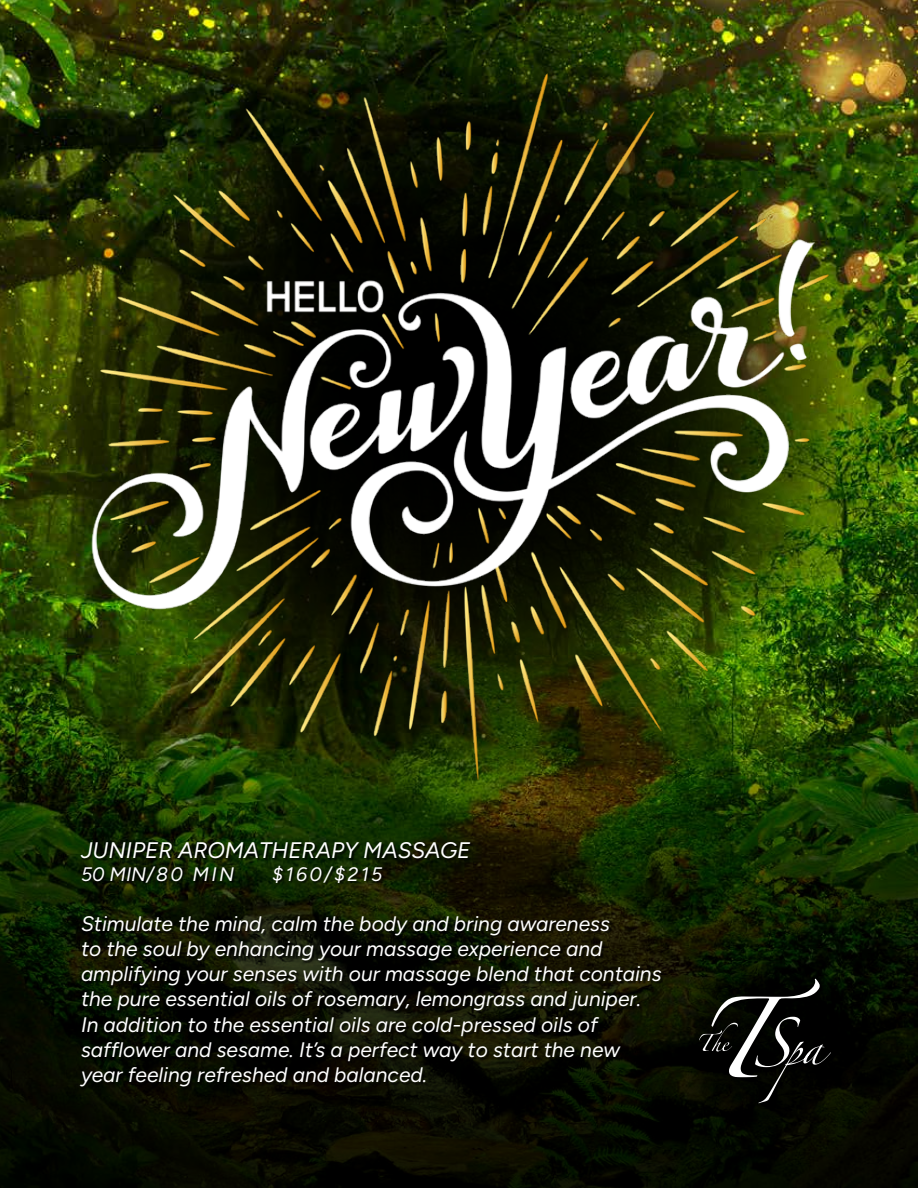
<style>
.page{position:relative;width:918px;height:1188px;background:#fff}
.page>*{position:absolute;margin:0;border:0;box-sizing:border-box;transform-origin:0 0}
.t1{font:italic 22.5px "Figtree";color:#fff}
.t2{font:italic 21px/25.2px "Figtree";color:#fff}
.t3{font:italic 19.5px "Figtree";letter-spacing:.06em;color:#fff}
.t4{font:italic 19.5px "Figtree";letter-spacing:.12em;color:#fff}
</style>
<div class="page">
<img style="left:0;top:0;width:918px;height:633px">
<svg style="left:0;top:633px;width:918px;height:555px;background:#0e1c01"></svg>
<div style="left:80px;top:843px;width:584px;height:247px;background:#000;opacity:.75"></div>
<svg style="left:663px;top:939px;width:204px;height:204px;background:#060b00"></svg>
<div style="left:700px;top:980px;width:134px;height:127px;background:#000"></div>
<svg style="left:699px;top:979px;width:132px;height:124px"></svg>
<img style="left:73px;top:12px;width:787px;height:786px">
<p class="t1" style="left:81px;top:838px;width:391px">JUNIPER AROMATHERAPY MASSAGE</p>
<p class="t3" style="left:81px;top:863px;width:155px">50 MIN/80 MIN</p>
<p class="t4" style="left:272px;top:863px;width:112px">$160/$215</p>
<p class="t2" style="left:81px;top:911px;width:582px">Stimulate the mind, calm the body and bring awareness<br>to the soul by enhancing your massage experience and amplifying your senses with our massage blend that contains the pure essential oils of rosemary, lemongrass and juniper.<br>In addition to the essential oils are cold-pressed oils of safflower and sesame. It’s a perfect way to start the new year feeling refreshed and balanced.</p>
</div>
